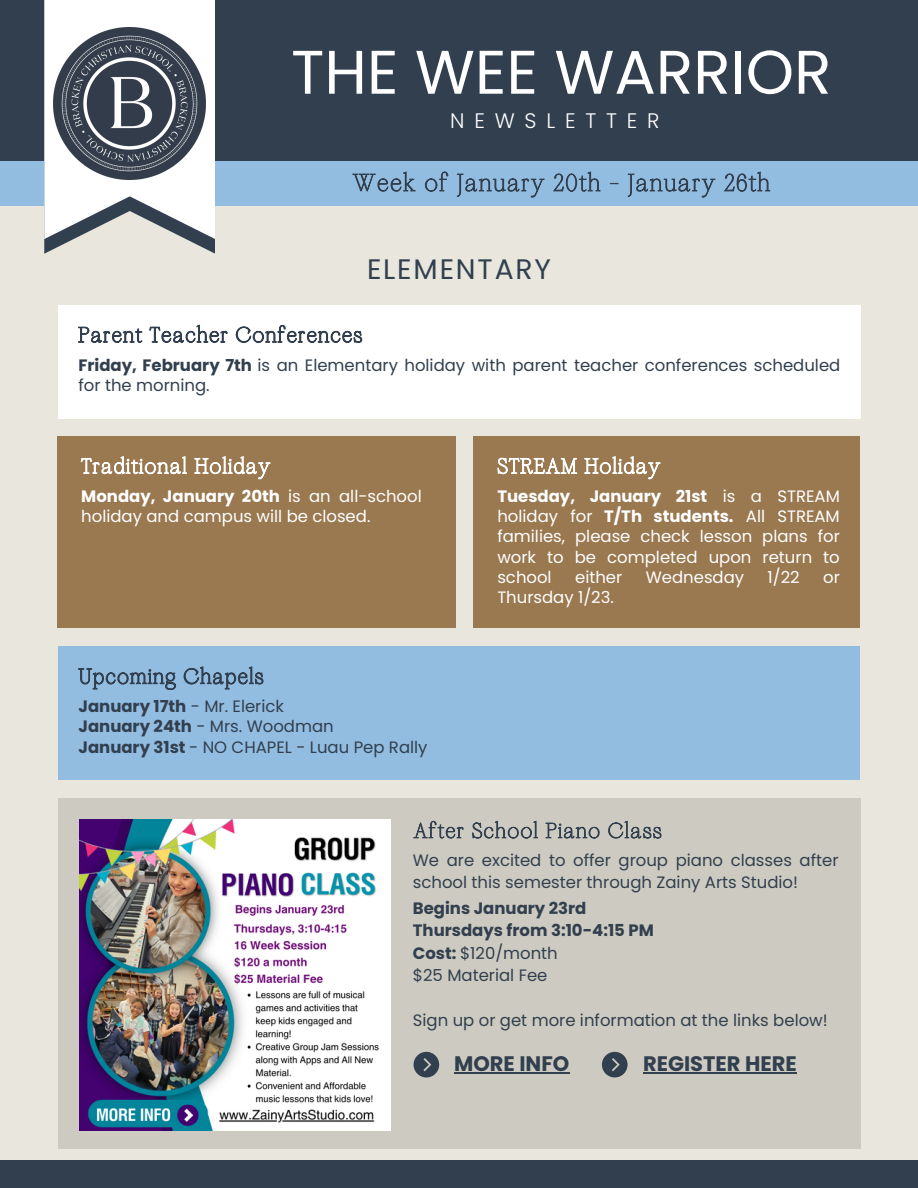
<style>
.page{position:relative;width:918px;height:1188px;background:#e9e7dd}
.page>*{position:absolute;margin:0;border:0;box-sizing:border-box;transform-origin:0 0}
.t1{font:61.5px "Poppins";color:#fff}
.t2{font:28.2px "Poppins";letter-spacing:.065em;color:#323f4e}
.t3{font:700 21px "Poppins";color:#323f4e}
.t4{font:300 21px "Poppins";letter-spacing:.465em;color:#fff}
.t5{font:16.5px/20.2px "Poppins";color:#323f4e}
.t6{font:16.5px/20.2px "Poppins";color:#fff;text-align:justify}
.t7{font:700 16.5px "Poppins";color:#323f4e}
.s1{font-weight:700}
.s2{font-weight:400}
</style>
<div class="page">
<div style="left:0;top:0;width:918px;height:184px;background:#323f4e"></div>
<div style="left:0;top:161px;width:918px;height:45px;background:#92bde1"></div>
<svg style="left:44px;top:0;width:171px;height:254px"></svg>
<img style="left:54px;top:27px;width:152px;height:152px">
<div style="left:0;top:1160px;width:918px;height:28px;background:#323f4e"></div>
<svg style="left:352px;top:171px;width:418px;height:27px"></svg>
<div style="left:473px;top:436px;width:386px;height:191px;background:#9a7850"></div>
<div style="left:57px;top:436px;width:399px;height:191px;background:#9a7850"></div>
<svg style="left:497px;top:456px;width:164px;height:24px"></svg>
<svg style="left:80px;top:456px;width:191px;height:24px"></svg>
<div style="left:58px;top:305px;width:802px;height:114px;background:#fff"></div>
<svg style="left:78px;top:324px;width:285px;height:19px"></svg>
<div style="left:58px;top:646px;width:802px;height:134px;background:#92bde1"></div>
<svg style="left:78px;top:666px;width:186px;height:24px"></svg>
<div style="left:58px;top:799px;width:802px;height:350px;background:#cdcbc1"></div>
<svg style="left:414px;top:1052px;width:25px;height:25px"></svg>
<svg style="left:602px;top:1052px;width:26px;height:25px"></svg>
<img style="left:80px;top:820px;width:310px;height:310px">
<hr style="left:454px;top:1072px;width:115px;height:1px;background:#323f4e">
<hr style="left:643px;top:1072px;width:154px;height:1px;background:#323f4e">
<svg style="left:413px;top:820px;width:249px;height:19px"></svg>
<h5 class="t1" style="left:291px;top:29px;width:542px">THE WEE WARRIOR</h5>
<p class="t4" style="left:450px;top:105px;width:211px">NEWSLETTER</p>
<h1 class="t2" style="left:367px;top:250px;width:185px">ELEMENTARY</h1>
<p class="t5" style="left:78px;top:355px;width:763px"><span class="s1">Friday, February 7th</span> is an Elementary holiday with parent teacher conferences scheduled for the morning.</p>
<h6 class="t6" style="left:81px;top:486px;width:342px"><span class="s1">Monday, January 20th</span> is an all-school holiday and campus will be closed.</h6>
<p class="t7" style="left:78px;top:695px;width:207px">January 17th <span class="s2">- Mr. Elerick</span></p>
<h6 class="t5" style="left:78px;top:716px;width:257px"><span class="s1">January 24th</span> - Mrs. Woodman</h6>
<p class="t5" style="left:78px;top:737px;width:351px"><span class="s1">January 31st</span> - NO CHAPEL - Luau Pep Rally</p>
<h2 class="t6" style="left:497px;top:486px;width:344px"><span class="s1">Tuesday, January 21st</span> is a STREAM holiday for <span class="s1">T/Th students.</span> All STREAM families, please check lesson plans for work to be completed upon return to school</h2>
<h2 class="t6" style="left:575px;top:567px;width:49px">either</h2>
<h2 class="t6" style="left:646px;top:567px;width:100px">Wednesday</h2>
<h2 class="t6" style="left:768px;top:567px;width:34px">1/22</h2>
<h2 class="t6" style="left:823px;top:567px;width:18px">or</h2>
<h2 class="t6" style="left:497px;top:587px;width:118px">Thursday 1/23.</h2>
<p class="t5" style="left:413px;top:849px;width:427px;line-height:22.5px">We are excited to offer group piano classes after school this semester through Zainy Arts Studio!</p>
<p class="t7" style="left:413px;top:897px;width:175px">Begins January 23rd</p>
<p class="t7" style="left:413px;top:919px;width:243px">Thursdays from 3:10-4:15 PM</p>
<p class="t5" style="left:413px;top:943px;width:147px"><span class="s1">Cost:</span> $120/month</p>
<p class="t5" style="left:413px;top:966px;width:136px">$25 Material Fee</p>
<p class="t5" style="left:413px;top:1011px;width:416px">Sign up or get more information at the links below!</p>
<p class="t3" style="left:454px;top:1049px;width:117px">MORE INFO</p>
<p class="t3" style="left:643px;top:1049px;width:155px">REGISTER HERE</p>
</div>
